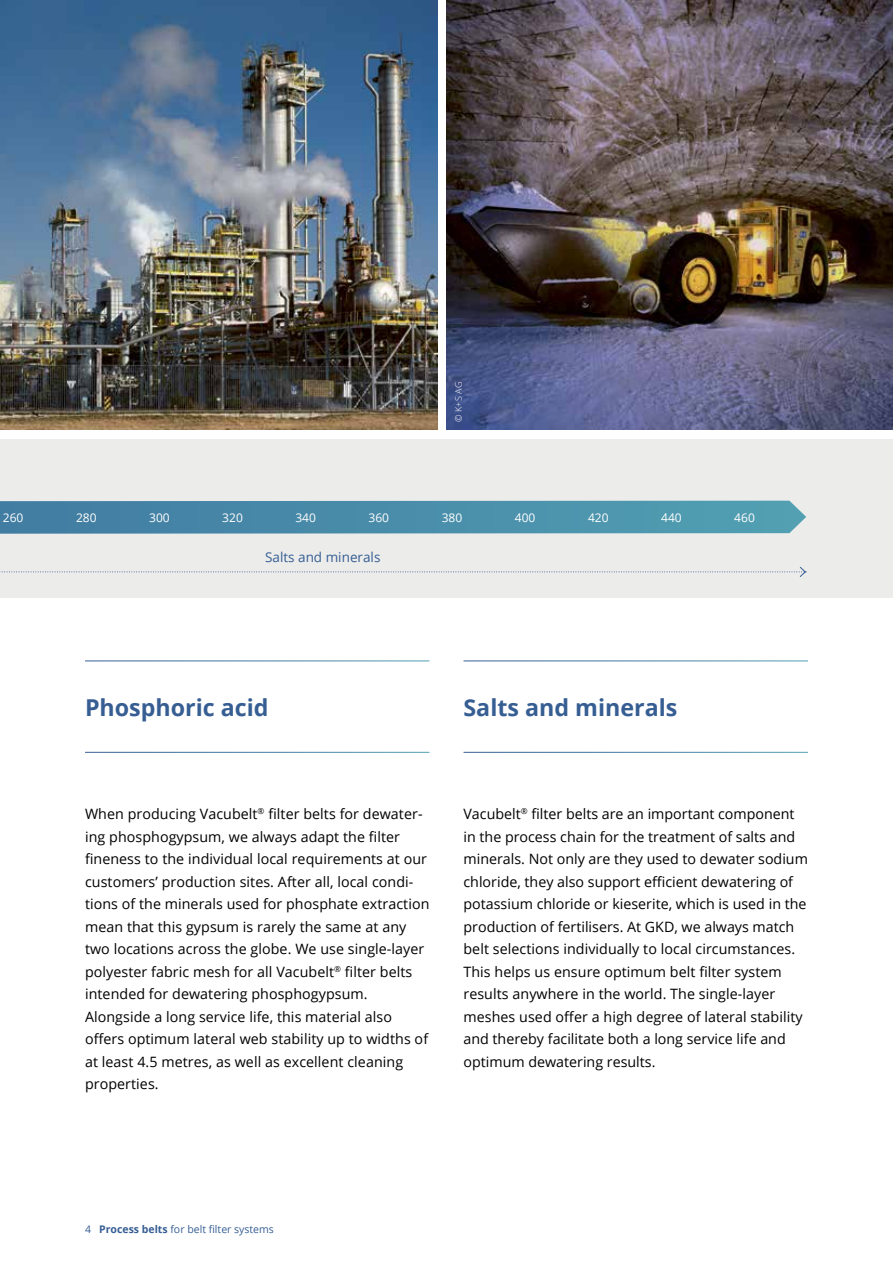
<style>
.page{position:relative;width:893px;height:1263px;background:#fff}
.page>*{position:absolute;margin:0;border:0;box-sizing:border-box;transform-origin:0 0}
.t1{font:700 23.25px "Open Sans";color:#365e93}
.t2{font:14.25px/22.5px "Open Sans";letter-spacing:.005em;color:#000}
.t3{font:13.5px "Open Sans";color:#365e93}
.t4{font:12px "Open Sans";color:#fff}
.t5{font:10.5px "Open Sans";color:#365e93}
.t6{font:300 9px "Open Sans";color:#fff}
.s1{font-weight:700}
</style>
<div class="page">
<div style="left:0;top:439px;width:893px;height:158px;background:#ececeb"></div>
<img style="left:0;top:0;width:438px;height:429px">
<img style="left:447px;top:0;width:446px;height:429px">
<svg style="left:0;top:501px;width:806px;height:33px;background:#4d8fab"></svg>
<svg style="left:0;top:566px;width:806px;height:11px"></svg>
<p class="t6" style="left:452px;top:422px;width:42px;rotate:-90deg">© K+S AG</p>
<p class="t4" style="left:3px;top:509px;width:22px">260</p>
<p class="t4" style="left:76px;top:509px;width:22px">280</p>
<p class="t4" style="left:149px;top:509px;width:22px">300</p>
<p class="t4" style="left:222px;top:509px;width:22px">320</p>
<p class="t4" style="left:295px;top:509px;width:22px">340</p>
<p class="t4" style="left:369px;top:509px;width:22px">360</p>
<p class="t4" style="left:442px;top:509px;width:22px">380</p>
<p class="t4" style="left:515px;top:509px;width:22px">400</p>
<p class="t4" style="left:588px;top:509px;width:22px">420</p>
<p class="t4" style="left:661px;top:509px;width:22px">440</p>
<p class="t4" style="left:734px;top:509px;width:22px">460</p>
<p class="t3" style="left:265px;top:547px;width:117px">Salts and minerals</p>
<h1 class="t1" style="left:85px;top:691px;width:185px">Phosphoric acid</h1>
<h1 class="t1" style="left:463px;top:691px;width:215px">Salts and minerals</h1>
<p class="t2" style="left:85px;top:802px;width:346px">When producing Vacubelt<sup>®</sup> filter belts for dewater&shy;ing phosphogypsum, we always adapt the filter fineness to the individual local requirements at our customers’ production sites. After all, local condi&shy;tions of the minerals used for phosphate extraction mean that this gypsum is rarely the same at any two locations across the globe. We use single-layer polyester fabric mesh for all Vacubelt<sup>®</sup> filter belts intended for dewatering phosphogypsum.<br>Alongside a long service life, this material also offers optimum lateral web stability up to widths of at least 4.5 metres, as well as excellent cleaning properties.</p>
<p class="t2" style="left:463px;top:802px;width:346px">Vacubelt<sup>®</sup> filter belts are an important component in the process chain for the treatment of salts and minerals. Not only are they used to dewater sodium chloride, they also support efficient dewatering of potassium chloride or kieserite, which is used in the production of fertilisers. At GKD, we always match belt selections individually to local circumstances.<br>This helps us ensure optimum belt filter system results anywhere in the world. The single-layer meshes used offer a high degree of lateral stability and thereby facilitate both a long service life and optimum dewatering results.</p>
<p class="t5" style="left:85px;top:1222px;width:190px">4 <span class="s1">Process belts</span> for belt filter systems</p>
</div>
